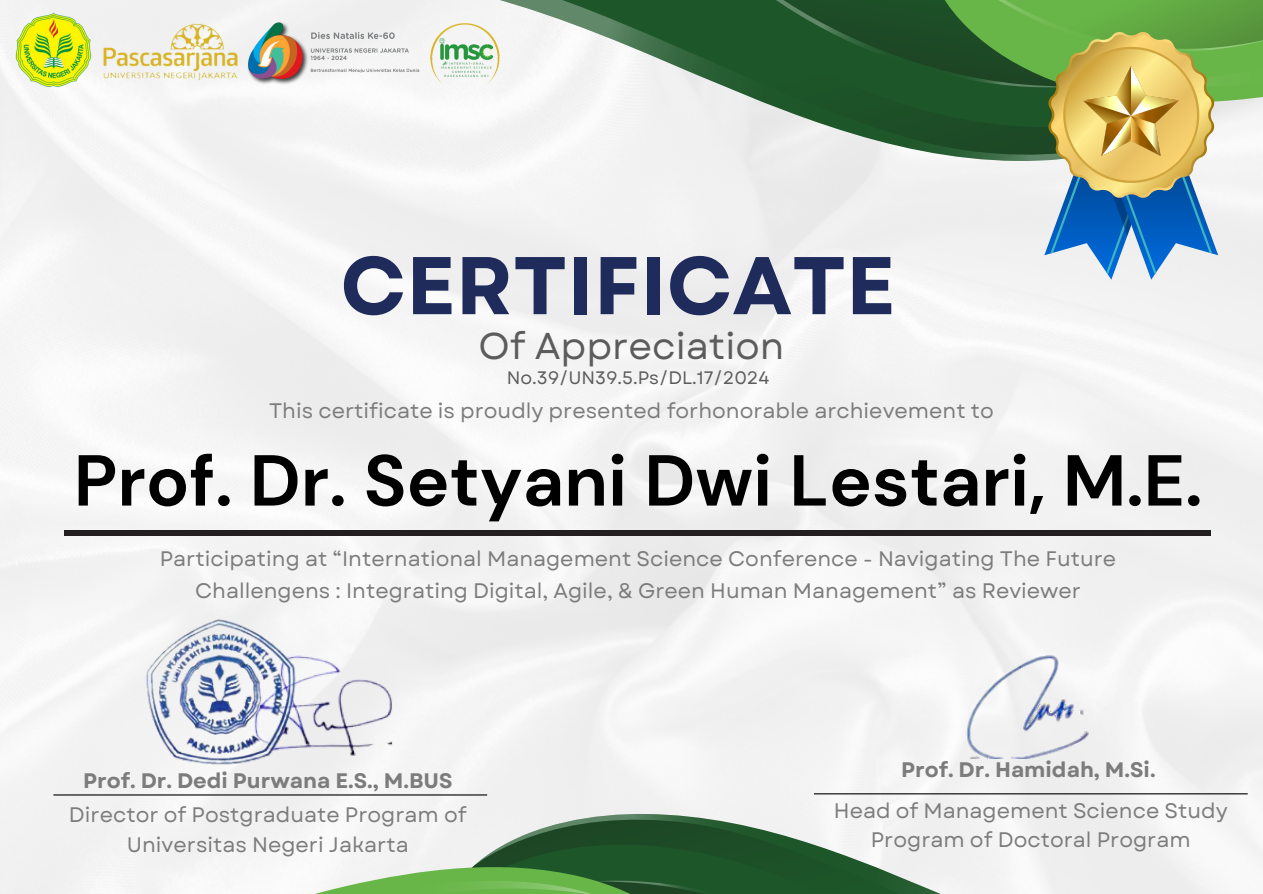
<style>
.page{position:relative;width:1263px;height:894px;background:#fff}
.page>*{position:absolute;margin:0;border:0;box-sizing:border-box;transform-origin:0 0}
.t1{font:700 81.6px "Garet";color:#1f2b5b}
.t2{font:700 71.85px "DM Sans";color:#000}
.t3{font:37.2px "Garet";color:#5c5c5c}
.t4{font:21px/29.2px "Garet";color:#7c7c7c;text-align:center}
.t5{font:700 21px "Garet";color:#7c7c7c}
.t6{font:18px "Garet";color:#5c5c5c}
</style>
<div class="page">
<div style="left:0;top:0;width:1263px;height:893px;background:#f3f3f3"></div>
<div style="left:423px;top:813px;width:49px;height:44px;background:#f1f1f1"></div>
<svg style="left:1103px;top:805px;width:76px;height:88px;fill:#ededed"></svg>
<svg style="left:472px;top:805px;width:631px;height:88px;fill:#f0f0f0"></svg>
<svg style="left:177px;top:857px;width:708px;height:36px"></svg>
<div style="left:429px;top:0;width:83px;height:170px;background:#f5f5f5"></div>
<svg style="left:512px;top:0;width:241px;height:170px;fill:#f1f1f1"></svg>
<svg style="left:753px;top:0;width:510px;height:279px"></svg>
<img style="left:1084px;top:66px;width:94px;height:89px">
<img style="left:13px;top:9px;width:81px;height:81px">
<img style="left:429px;top:18px;width:72px;height:72px">
<img style="left:242px;top:16px;width:186px;height:73px">
<img style="left:103px;top:23px;width:138px;height:59px">
<hr style="left:53px;top:794px;width:434px;height:1px;background:#000">
<hr style="left:814px;top:793px;width:434px;height:1px;background:#000">
<img style="left:964px;top:652px;width:128px;height:106px">
<img style="left:301px;top:652px;width:95px;height:104px">
<img style="left:140px;top:617px;width:161px;height:152px">
<div style="left:65px;top:530px;width:1146px;height:5px;background:#231f20"></div>
<p class="t1" style="left:340px;top:227px;width:556px">CERTIFICATE</p>
<h5 class="t3" style="left:479px;top:319px;width:307px">Of Appreciation</h5>
<h2 class="t4" style="left:269px;top:396px;width:726px">This certificate is proudly presented forhonorable archievement to</h2>
<p class="t6" style="left:507px;top:364px;width:264px">No.39/UN39.5.Ps/DL.17/2024</p>
<p class="t2" style="left:74px;top:434px;width:1130px">Prof. Dr. Setyani Dwi Lestari, M.E.</p>
<p class="t4" style="left:160px;top:543px;width:958px;line-height:31.5px">Participating at “International Management Science Conference - Navigating The Future<br>Challengens : Integrating Digital, Agile, &amp; Green Human Management” as Reviewer</p>
<h4 class="t5" style="left:83px;top:764px;width:371px">Prof. Dr. Dedi Purwana E.S., M.BUS</h4>
<p class="t4" style="left:69px;top:800px;width:399px">Director of Postgraduate Program of<br>Universitas Negeri Jakarta</p>
<h5 class="t5" style="left:901px;top:754px;width:256px">Prof. Dr. Hamidah, M.Si.</h5>
<p class="t4" style="left:834px;top:795px;width:395px">Head of Management Science Study<br>Program of Doctoral Program</p>
</div>
